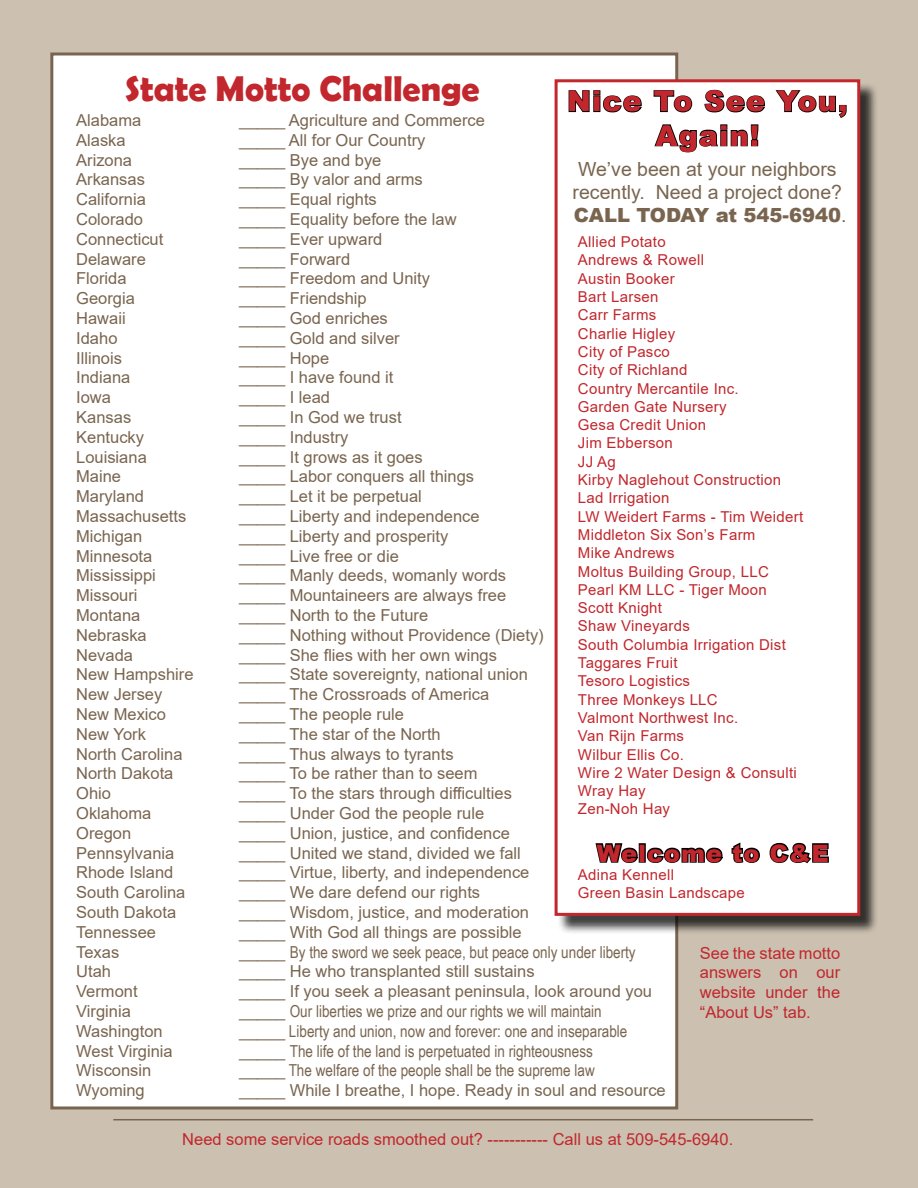
<style>
.page{position:relative;width:918px;height:1188px;background:#ccc1b1}
.page>*{position:absolute;margin:0;border:0;box-sizing:border-box;transform-origin:0 0}
.t1{font:700 36px "Berlin Sans FB Demi";color:#c1272d}
.t2{font:900 28.5px/34.2px "Arial";letter-spacing:.04em;color:#c1272d;text-align:center}
.t3{font:900 24px "Arial";letter-spacing:.04em;color:#c1272d}
.t4{font:19.5px/23.4px "Arial";color:#79654f}
.t5{font:16.5px/19.8px "Arial";color:#79654f}
.t6{font:16.5px/19.8px "Arial Narrow";color:#79654f}
.t7{font:16.5px/19.8px "Arial";color:#c1272d;text-align:justify}
.t8{font:15px/18.3px "Arial";letter-spacing:.02em;color:#c1272d}
.s1{font-weight:900}
.s2{font-family:"Arial"}
</style>
<div class="page">
<div style="left:50px;top:52px;width:628px;height:1057px;background:#fff;border:3px solid #79654f"></div>
<hr style="left:113px;top:1119px;width:700px;height:1px;background:#79654f">
<div style="left:557px;top:82px;width:322px;height:853px;background:#000;opacity:.75"></div>
<div style="left:556px;top:81px;width:303px;height:833px;background:#fff"></div>
<svg style="left:568px;top:90px;width:74px;height:23px"></svg>
<svg style="left:653px;top:90px;width:40px;height:23px"></svg>
<svg style="left:704px;top:89px;width:61px;height:24px"></svg>
<svg style="left:775px;top:90px;width:72px;height:28px"></svg>
<svg style="left:654px;top:124px;width:105px;height:29px"></svg>
<div style="left:555px;top:79px;width:305px;height:837px;border:3px solid #c1272d"></div>
<svg style="left:595px;top:842px;width:165px;height:21px"></svg>
<svg style="left:769px;top:842px;width:60px;height:22px"></svg>
<h1 class="t1" style="left:125px;top:68px;width:356px">State Motto Challenge</h1>
<h2 class="t2" style="left:567px;top:83px;width:282px">Nice To See You,<br>Again!</h2>
<p class="t4" style="left:573px;top:157px;width:275px">We’ve been at your neighbors recently. Need a project done?<br><span class="s1">CALL TODAY at 545-6940</span>.</p>
<p class="t8" style="left:578px;top:233px;width:227px">Allied Potato<br>Andrews &amp; Rowell<br>Austin Booker<br>Bart Larsen<br>Carr Farms<br>Charlie Higley<br>City of Pasco<br>City of Richland<br>Country Mercantile Inc.<br>Garden Gate Nursery<br>Gesa Credit Union<br>Jim Ebberson<br>JJ Ag<br>Kirby Naglehout Construction<br>Lad Irrigation<br>LW Weidert Farms - Tim Weidert<br>Middleton Six Son’s Farm<br>Mike Andrews<br>Moltus Building Group, LLC<br>Pearl KM LLC - Tiger Moon<br>Scott Knight<br>Shaw Vineyards<br>South Columbia Irrigation Dist<br>Taggares Fruit<br>Tesoro Logistics<br>Three Monkeys LLC<br>Valmont Northwest Inc.<br>Van Rijn Farms<br>Wilbur Ellis Co.<br>Wire 2 Water Design &amp; Consulti<br>Wray Hay<br>Zen-Noh Hay</p>
<h3 class="t3" style="left:597px;top:836px;width:233px">Welcome to C&amp;E</h3>
<p class="t8" style="left:578px;top:865px;width:168px">Adina Kennell<br>Green Basin Landscape</p>
<p class="t5" style="left:76px;top:110px;width:119px">Alabama<br>Alaska<br>Arizona<br>Arkansas<br>California<br>Colorado<br>Connecticut<br>Delaware<br>Florida<br>Georgia<br>Hawaii<br>Idaho<br>Illinois<br>Indiana<br>Iowa<br>Kansas<br>Kentucky<br>Louisiana<br>Maine<br>Maryland<br>Massachusetts<br>Michigan<br>Minnesota<br>Mississippi<br>Missouri<br>Montana<br>Nebraska<br>Nevada<br>New Hampshire<br>New Jersey<br>New Mexico<br>New York<br>North Carolina<br>North Dakota<br>Ohio<br>Oklahoma<br>Oregon<br>Pennsylvania<br>Rhode Island<br>South Carolina<br>South Dakota<br>Tennessee<br>Texas<br>Utah<br>Vermont<br>Virginia<br>Washington<br>West Virginia<br>Wisconsin<br>Wyoming</p>
<p class="t5" style="left:239px;top:110px;width:306px">_____ Agriculture and Commerce<br>_____ All for Our Country<br>_____ Bye and bye<br>_____ By valor and arms<br>_____ Equal rights<br>_____ Equality before the law<br>_____ Ever upward<br>_____ Forward<br>_____ Freedom and Unity<br>_____ Friendship<br>_____ God enriches<br>_____ Gold and silver<br>_____ Hope<br>_____ I have found it<br>_____ I lead<br>_____ In God we trust<br>_____ Industry<br>_____ It grows as it goes<br>_____ Labor conquers all things<br>_____ Let it be perpetual<br>_____ Liberty and independence<br>_____ Liberty and prosperity<br>_____ Live free or die<br>_____ Manly deeds, womanly words _____ Mountaineers are always free _____ North to the Future<br>_____ Nothing without Providence (Diety) _____ She flies with her own wings _____ State sovereignty, national union _____ The Crossroads of America<br>_____ The people rule<br>_____ The star of the North<br>_____ Thus always to tyrants<br>_____ To be rather than to seem<br>_____ To the stars through difficulties _____ Under God the people rule<br>_____ Union, justice, and confidence _____ United we stand, divided we fall _____ Virtue, liberty, and independence _____ We dare defend our rights<br>_____ Wisdom, justice, and moderation _____ With God all things are possible</p>
<p class="t6" style="left:239px;top:941px;width:398px"><span class="s2">_____</span> By the sword we seek peace, but peace only under liberty</p>
<p class="t5" style="left:239px;top:962px;width:414px">_____ He who transplanted still sustains<br>_____ If you seek a pleasant peninsula, look around you</p>
<p class="t6" style="left:239px;top:1001px;width:390px"><span class="s2">_____</span> Our liberties we prize and our rights we will maintain <span class="s2">_____</span> Liberty and union, now and forever: one and inseparable <span class="s2">_____</span> The life of the land is perpetuated in righteousness <span class="s2">_____</span> The welfare of the people shall be the supreme law</p>
<p class="t5" style="left:239px;top:1080px;width:428px">_____ While I breathe, I hope. Ready in soul and resource</p>
<p class="t7" style="left:700px;top:943px;width:142px">See the state motto answers on our website under the “About Us” tab.</p>
<p class="t7" style="left:182px;top:1129px;width:553px">Need some service roads smoothed out? ----------- Call us at 509-545-6940.</p>
</div>
